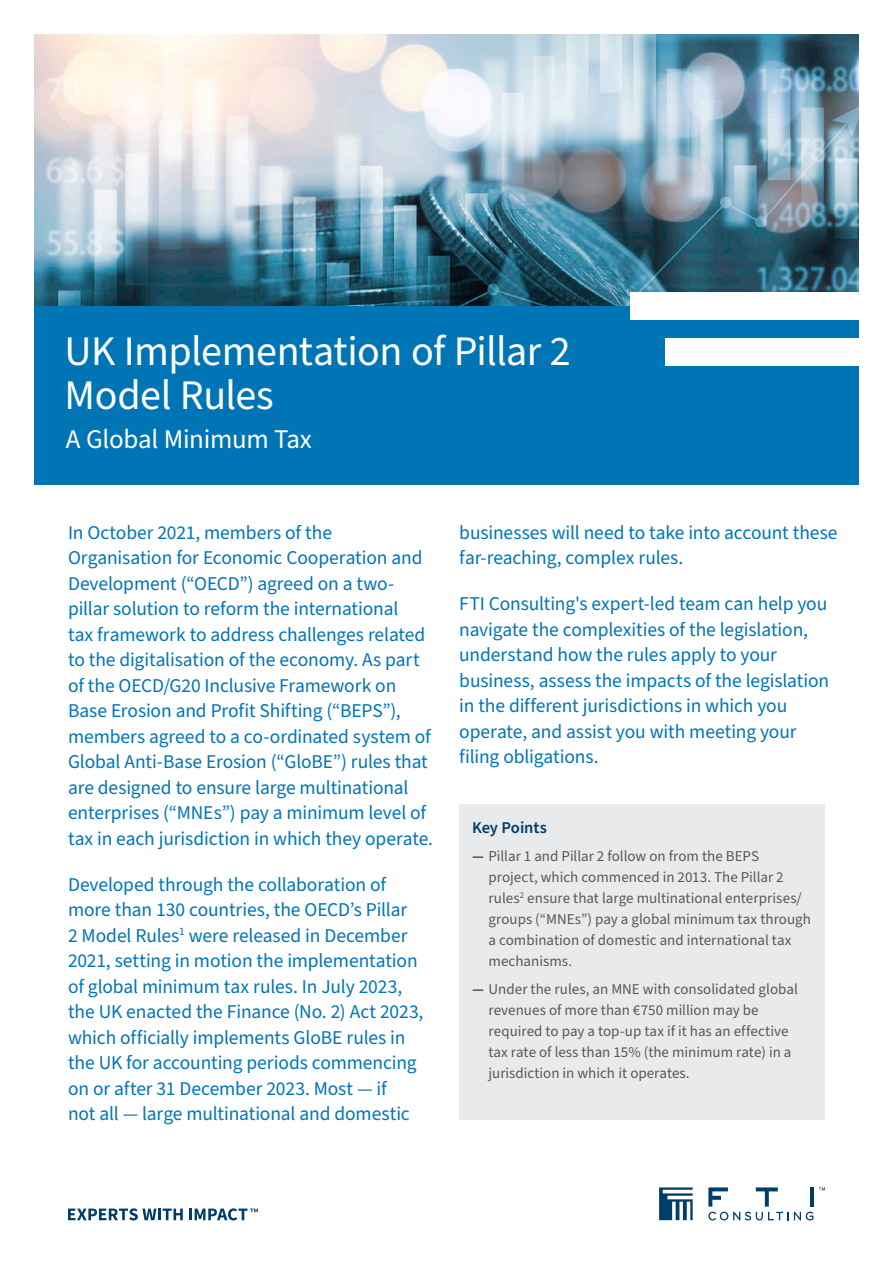
<style>
.page{position:relative;width:893px;height:1263px;background:#fff}
.page>*{position:absolute;margin:0;border:0;box-sizing:border-box;transform-origin:0 0}
.Headline{font:42px/45px "Source Sans Pro";letter-spacing:-.015em;color:#fff}
.Subtitle{font:27px "Source Sans Pro";letter-spacing:-.01em;color:#fff}
.Intro{font:19.5px/25.5px "Source Sans Pro";letter-spacing:-.005em;color:#0075b6}
.Subhead{font:600 16.5px "Source Sans Pro";letter-spacing:-.005em;color:#003e69}
.t1{font:15px/21px "Source Sans Pro";color:#57585a}
.s1{font-weight:700}
</style>
<div class="page">
<img style="left:34px;top:34px;width:825px;height:272px">
<div style="left:34px;top:306px;width:825px;height:179px;background:#0075b6"></div>
<div style="left:630px;top:292px;width:229px;height:28px;background:#fff"></div>
<div style="left:666px;top:338px;width:193px;height:27px;background:#fff"></div>
<svg style="left:68px;top:1208px;width:115px;height:12px"></svg>
<svg style="left:189px;top:1208px;width:69px;height:12px"></svg>
<svg style="left:659px;top:1187px;width:34px;height:33px"></svg>
<svg style="left:708px;top:1212px;width:105px;height:8px"></svg>
<svg style="left:819px;top:1187px;width:6px;height:3px"></svg>
<svg style="left:756px;top:1187px;width:22px;height:19px"></svg>
<hr style="left:810px;top:1187px;width:4px;height:19px;background:#003e69">
<svg style="left:708px;top:1187px;width:20px;height:19px"></svg>
<div style="left:459px;top:804px;width:366px;height:315px;background:#e9eaeb"></div>
<p class="Headline" style="left:65px;top:329px;width:508px">UK Implementation of Pillar 2<br>Model Rules</p>
<p class="Subtitle" style="left:66px;top:421px;width:248px">A Global Minimum Tax</p>
<p class="Intro" style="left:68px;top:520px;width:367px">In October 2021, members of the Organisation for Economic Cooperation and Development (“OECD”) agreed on a two&shy;pillar solution to reform the international<br>tax framework to address challenges related to the digitalisation of the economy. As part of the OECD/G20 Inclusive Framework on Base Erosion and Profit Shifting (“BEPS”), members agreed to a co-ordinated system of Global Anti-Base Erosion (“GloBE”) rules that are designed to ensure large multinational enterprises (“MNEs”) pay a minimum level of tax in each jurisdiction in which they operate.</p>
<p class="Intro" style="left:68px;top:872px;width:357px">Developed through the collaboration of more than 130 countries, the OECD’s Pillar<br>2 Model Rules<sup>1</sup> were released in December 2021, setting in motion the implementation of global minimum tax rules. In July 2023, the UK enacted the Finance (No. 2) Act 2023, which officially implements GloBE rules in the UK for accounting periods commencing on or after 31 December 2023. Most — if<br>not all — large multinational and domestic</p>
<p class="Intro" style="left:459px;top:520px;width:380px">businesses will need to take into account these far-reaching, complex rules.</p>
<p class="Intro" style="left:459px;top:591px;width:371px">FTI Consulting's expert-led team can help you navigate the complexities of the legislation, understand how the rules apply to your business, assess the impacts of the legislation in the different jurisdictions in which you operate, and assist you with meeting your filing obligations.</p>
<p class="Subhead" style="left:472px;top:817px;width:76px">Key Points</p>
<p class="t1" style="left:488px;top:846px;width:324px;text-indent:-16px"><span class="s1">—</span> Pillar 1 and Pillar 2 follow on from the BEPS project, which commenced in 2013. The Pillar 2 rules<sup>2</sup> ensure that large multinational enterprises/ groups (“MNEs”) pay a global minimum tax through a combination of domestic and international tax mechanisms.</p>
<p class="t1" style="left:488px;top:979px;width:311px;text-indent:-17px"><span class="s1">—</span> Under the rules, an MNE with consolidated global revenues of more than €750 million may be required to pay a top-up tax if it has an effective tax rate of less than 15% (the minimum rate) in a jurisdiction in which it operates.</p>
</div>
